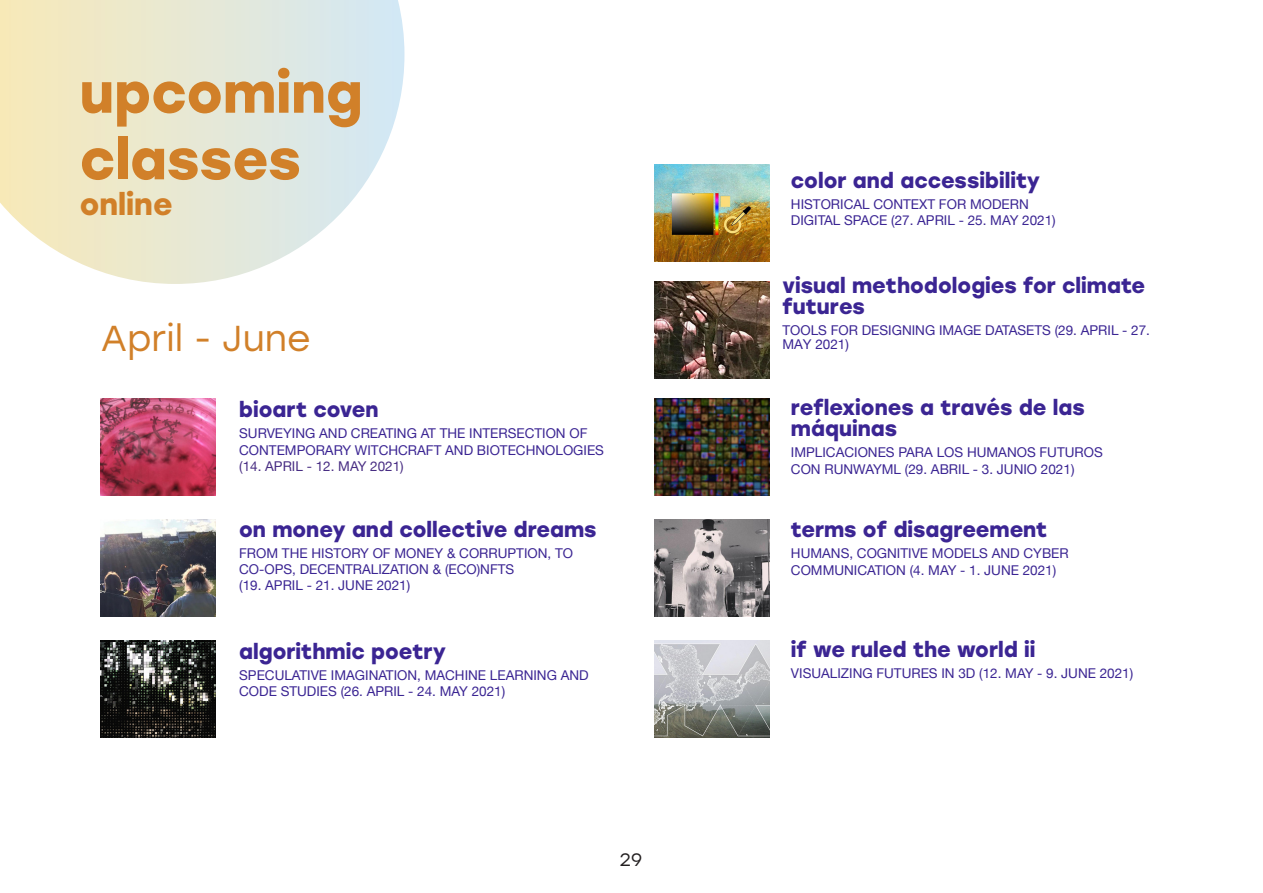
<style>
.page{position:relative;width:1263px;height:893px;background:#fff}
.page>*{position:absolute;margin:0;border:0;box-sizing:border-box;transform-origin:0 0}
.t1{font:700 55.5px/66.6px "Stolzl";color:#d18029}
.t2{font:36px "Stolzl";color:#d18029}
.t3{font:700 30px "Stolzl";color:#d18029}
.t4{font:700 21px/21px "Stolzl";color:#3b2593}
.t5{font:18px "Stolzl";color:#231f20}
.t6{font:13.5px/16.2px "Helvetica Neue";color:#3b2593}
.t7{font:13.5px "Helvetica Neue";color:#482d83}
</style>
<div class="page">
<svg style="left:0;top:0;width:404px;height:284px;background:#e9ebda"></svg>
<img style="left:655px;top:165px;width:115px;height:96px">
<img style="left:655px;top:282px;width:115px;height:96px">
<img style="left:655px;top:520px;width:115px;height:96px">
<img style="left:101px;top:640px;width:115px;height:97px">
<img style="left:101px;top:520px;width:115px;height:96px">
<img style="left:655px;top:399px;width:115px;height:96px">
<img style="left:655px;top:640px;width:115px;height:97px">
<img style="left:101px;top:399px;width:115px;height:96px">
<p class="t1" style="left:80px;top:57px;width:284px">upcoming classes</p>
<p class="t3" style="left:80px;top:183px;width:94px">online</p>
<p class="t2" style="left:101px;top:314px;width:211px">April - June</p>
<p class="t4" style="left:239px;top:398px;width:141px">bioart coven</p>
<p class="t6" style="left:239px;top:426px;width:366px">SURVEYING AND CREATING AT THE INTERSECTION OF<br>CONTEMPORARY WITCHCRAFT AND BIOTECHNOLOGIES</p>
<p class="t7" style="left:239px;top:456px;width:166px">(14. APRIL - 12. MAY 2021)</p>
<p class="t4" style="left:239px;top:518px;width:359px">on money and collective dreams</p>
<p class="t6" style="left:239px;top:546px;width:335px">FROM THE HISTORY OF MONEY &amp; CORRUPTION, TO<br>CO-OPS, DECENTRALIZATION &amp; (ECO)NFTS</p>
<p class="t6" style="left:239px;top:578px;width:173px">(19. APRIL - 21. JUNE 2021)</p>
<p class="t4" style="left:239px;top:640px;width:208px">algorithmic poetry</p>
<p class="t6" style="left:239px;top:668px;width:351px">SPECULATIVE IMAGINATION, MACHINE LEARNING AND<br>CODE STUDIES (26. APRIL - 24. MAY 2021)</p>
<h3 class="t5" style="left:620px;top:848px;width:24px">29</h3>
<p class="t4" style="left:791px;top:169px;width:251px">color and accessibility</p>
<p class="t6" style="left:791px;top:197px;width:266px">HISTORICAL CONTEXT FOR MODERN<br>DIGITAL SPACE (27. APRIL - 25. MAY 2021)</p>
<p class="t4" style="left:782px;top:274px;width:364px">visual methodologies for climate futures</p>
<p class="t6" style="left:782px;top:324px;width:369px;line-height:13.5px">TOOLS FOR DESIGNING IMAGE DATASETS (29. APRIL - 27.<br>MAY 2021)</p>
<p class="t4" style="left:791px;top:396px;width:295px">reflexiones a través de las máquinas</p>
<p class="t6" style="left:791px;top:445px;width:313px">IMPLICACIONES PARA LOS HUMANOS FUTUROS<br>CON RUNWAYML (29. ABRIL - 3. JUNIO 2021)</p>
<p class="t4" style="left:791px;top:518px;width:258px">terms of disagreement</p>
<p class="t6" style="left:791px;top:546px;width:279px">HUMANS, COGNITIVE MODELS AND CYBER<br>COMMUNICATION (4. MAY - 1. JUNE 2021)</p>
<p class="t4" style="left:791px;top:638px;width:246px">if we ruled the world ii</p>
<p class="t6" style="left:791px;top:665px;width:343px">VISUALIZING FUTURES IN 3D (12. MAY - 9. JUNE 2021)</p>
</div>
